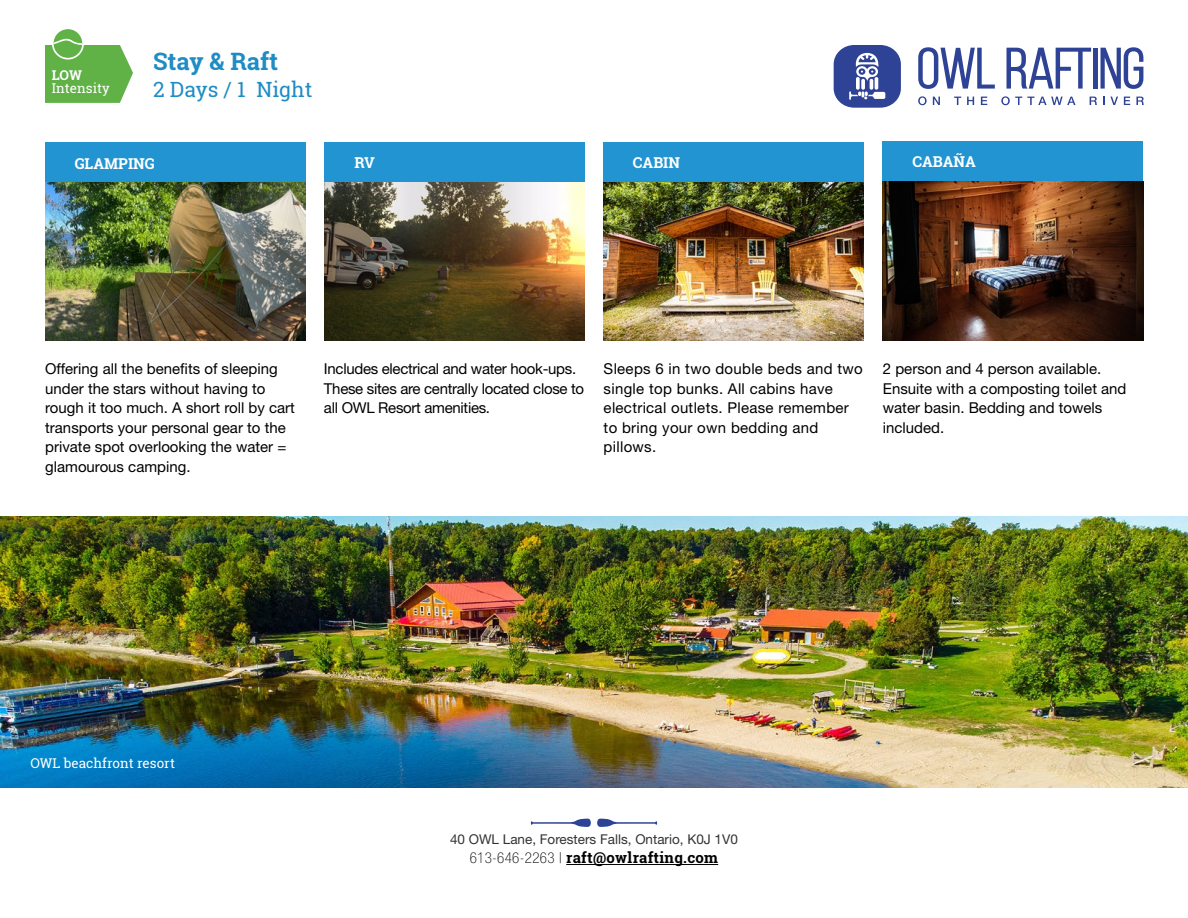
<style>
.page{position:relative;width:1188px;height:918px;background:#fff}
.page>*{position:absolute;margin:0;border:0;box-sizing:border-box;transform-origin:0 0}
.t1{font:700 24px "Roboto Slab";color:#1f8cc4}
.t2{font:21px "Roboto Slab";color:#1f8cc4}
.t3{font:15px/19.5px "Helvetica Neue LT Std";color:#000}
.t4{font:15px/19.5px "Helvetica Neue LT Std";letter-spacing:.02em;color:#000}
.t5{font:15px/19.5px "Helvetica Neue LT Std";letter-spacing:-.02em;color:#000}
.t6{font:700 15px "Roboto Slab";letter-spacing:.02em;color:#000}
.t7{font:700 15px "Roboto Slab";color:#fff}
.t8{font:13.5px "Helvetica Neue LT Std";color:#333334}
.t9{font:13.5px "Roboto Slab";color:#fff}
.t10{font:700 13.5px "Roboto Slab";color:#fff}
.s1{font-family:"Helvetica Neue LT Std";font-weight:100;font-stretch:condensed}
</style>
<div class="page">
<img style="left:0;top:517px;width:1188px;height:270px">
<hr style="left:566px;top:864px;width:152px;height:1px;background:#000">
<svg style="left:531px;top:819px;width:60px;height:8px"></svg>
<svg style="left:597px;top:819px;width:60px;height:8px"></svg>
<svg style="left:45px;top:29px;width:88px;height:74px"></svg>
<img style="left:325px;top:181px;width:260px;height:159px">
<img style="left:603px;top:181px;width:261px;height:159px">
<img style="left:45px;top:181px;width:260px;height:159px">
<img style="left:883px;top:181px;width:260px;height:159px">
<div style="left:325px;top:142px;width:260px;height:39px;background:#2194d1"></div>
<div style="left:603px;top:142px;width:261px;height:39px;background:#2194d1"></div>
<div style="left:882px;top:141px;width:261px;height:40px;background:#2194d1"></div>
<div style="left:45px;top:142px;width:260px;height:39px;background:#2194d1"></div>
<div style="left:834px;top:45px;width:67px;height:63px;background:#2e4296;border-radius:20px"></div>
<svg style="left:849px;top:53px;width:36px;height:47px"></svg>
<svg style="left:918px;top:47px;width:77px;height:42px"></svg>
<svg style="left:1007px;top:48px;width:84px;height:41px"></svg>
<hr style="left:1093px;top:48px;width:4px;height:41px;background:#2e4296">
<svg style="left:1101px;top:47px;width:42px;height:42px"></svg>
<svg style="left:918px;top:96px;width:9px;height:9px"></svg>
<svg style="left:933px;top:97px;width:7px;height:8px"></svg>
<svg style="left:954px;top:97px;width:7px;height:8px"></svg>
<svg style="left:967px;top:97px;width:7px;height:8px"></svg>
<svg style="left:981px;top:97px;width:6px;height:8px"></svg>
<svg style="left:1001px;top:96px;width:75px;height:9px"></svg>
<svg style="left:1090px;top:97px;width:7px;height:8px"></svg>
<svg style="left:1103px;top:97px;width:15px;height:8px"></svg>
<svg style="left:1124px;top:97px;width:6px;height:8px"></svg>
<svg style="left:1136px;top:97px;width:8px;height:8px"></svg>
<p class="t10" style="left:52px;top:66px;width:32px">LOW</p>
<p class="t9" style="left:52px;top:79px;width:59px">Intensity</p>
<h1 class="t1" style="left:153px;top:45px;width:127px">Stay &amp; Raft</h1>
<h2 class="t2" style="left:153px;top:75px;width:161px">2 Days / 1 Night</h2>
<p class="t7" style="left:75px;top:154px;width:82px">GLAMPING</p>
<p class="t7" style="left:354px;top:153px;width:22px">RV</p>
<p class="t7" style="left:633px;top:153px;width:49px">CABIN</p>
<p class="t7" style="left:912px;top:152px;width:65px">CABAÑA</p>
<p class="t3" style="left:45px;top:359px;width:251px">Offering all the benefits of sleeping under the stars without having to rough it too much. A short roll by cart transports your personal gear to the private spot overlooking the water = glamourous camping.</p>
<p class="t5" style="left:324px;top:359px;width:262px">Includes electrical and water hook-ups.<br>These sites are centrally located close to all OWL Resort amenities.</p>
<p class="t4" style="left:604px;top:359px;width:261px">Sleeps 6 in two double beds and two single top bunks. All cabins have electrical outlets. Please remember to bring your own bedding and pillows.</p>
<p class="t3" style="left:883px;top:359px;width:245px">2 person and 4 person available.<br>Ensuite with a composting toilet and water basin. Bedding and towels included.</p>
<p class="t9" style="left:30px;top:754px;width:146px">OWL beachfront resort</p>
<p class="t8" style="left:450px;top:831px;width:289px">40 OWL Lane, Foresters Falls, Ontario, K0J 1V0</p>
<p class="t6" style="left:470px;top:848px;width:250px"><span class="s1">613-646-2263 |</span> raft@owlrafting.com</p>
</div>
